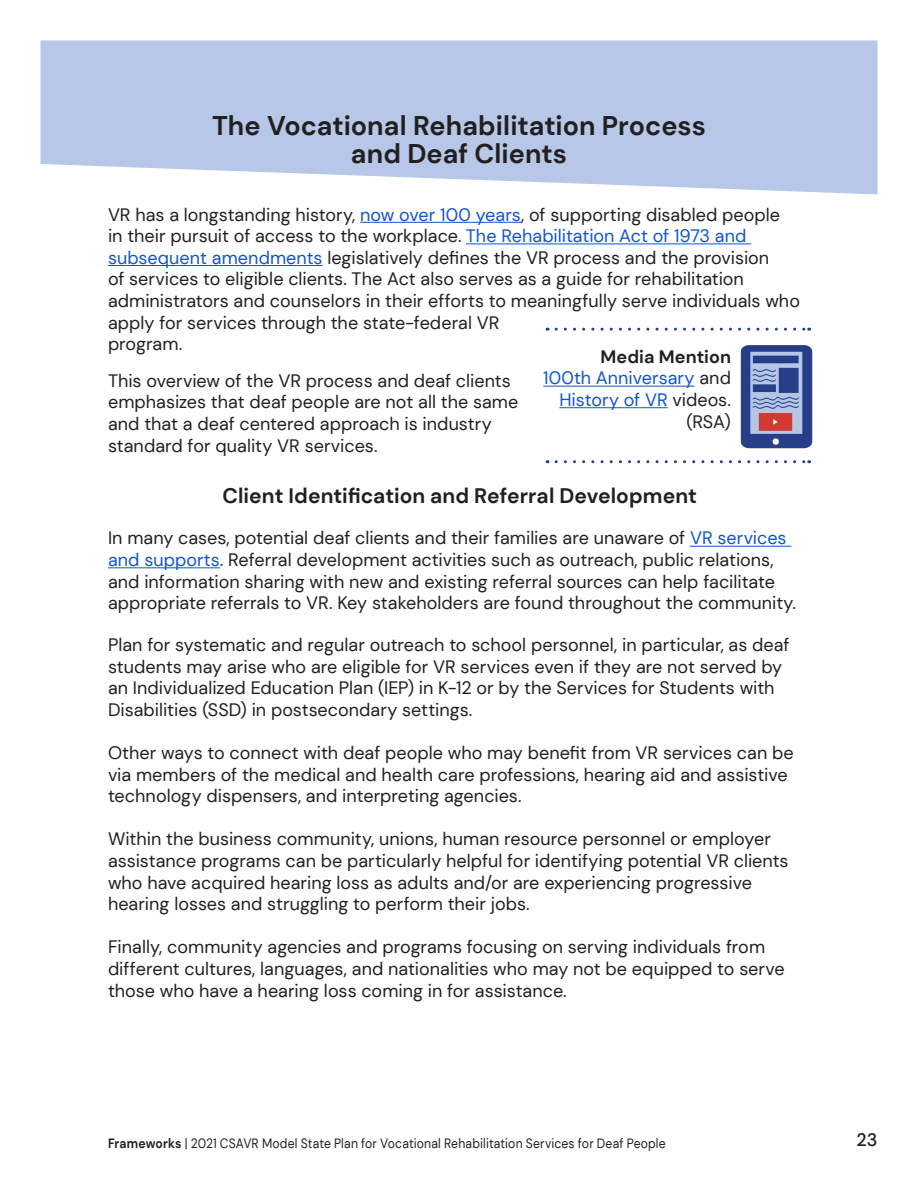
<style>
.page{position:relative;width:918px;height:1188px;background:#fff}
.page>*{position:absolute;margin:0;border:0;box-sizing:border-box;transform-origin:0 0}
.t1{font:700 27px/28.5px "DM Sans";color:#231f20;text-align:center}
.t2{font:700 21px "DM Sans";letter-spacing:.005em;color:#231f20}
.t3{font:18px/21.6px "DM Sans";color:#231f20}
.t4{font:18px/21.6px "DM Sans";color:#15c;text-align:right}
.t5{font:500 18px "DM Sans";color:#231f20}
.t6{font:13.5px "DM Sans";letter-spacing:.015em;color:#231f20;scale:.9 1}
.s1{color:#15c}
.s2{font-weight:700;color:#231f20}
.s3{color:#231f20}
.s4{font-weight:700}
</style>
<div class="page">
<svg style="left:40px;top:40px;width:838px;height:154px;background:#bdcce9"></svg>
<hr style="left:360px;top:222px;width:161px;height:1px;background:#15c">
<hr style="left:466px;top:243px;width:285px;height:1px;background:#15c">
<hr style="left:108px;top:265px;width:215px;height:1px;background:#15c">
<hr style="left:690px;top:546px;width:101px;height:1px;background:#15c">
<hr style="left:108px;top:567px;width:112px;height:1px;background:#15c">
<img style="left:740px;top:345px;width:73px;height:104px">
<hr style="left:543px;top:386px;width:152px;height:1px;background:#15c">
<hr style="left:559px;top:407px;width:109px;height:1px;background:#15c">
<svg style="left:556px;top:328px;width:254px;height:3px"></svg>
<svg style="left:556px;top:460px;width:254px;height:3px"></svg>
<p class="t1" style="left:212px;top:111px;width:495px">The Vocational Rehabilitation Process and Deaf Clients</p>
<p class="t3" style="left:108px;top:203px;width:694px">VR has a longstanding history, <span class="s1">now over 100 years</span>, of supporting disabled people<br>in their pursuit of access to the workplace. <span class="s1">The Rehabilitation Act of 1973 and subsequent amendments</span> legislatively defines the VR process and the provision<br>of services to eligible clients. The Act also serves as a guide for rehabilitation administrators and counselors in their efforts to meaningfully serve individuals who apply for services through the state-federal VR<br>program.</p>
<p class="t3" style="left:108px;top:370px;width:412px">This overview of the VR process and deaf clients emphasizes that deaf people are not all the same and that a deaf centered approach is industry standard for quality VR services.</p>
<p class="t2" style="left:222px;top:482px;width:476px">Client Identification and Referral Development</p>
<p class="t3" style="left:108px;top:527px;width:690px">In many cases, potential deaf clients and their families are unaware of <span class="s1">VR services and supports</span>. Referral development activities such as outreach, public relations, and information sharing with new and existing referral sources can help facilitate appropriate referrals to VR. Key stakeholders are found throughout the community.</p>
<p class="t3" style="left:108px;top:634px;width:683px">Plan for systematic and regular outreach to school personnel, in particular, as deaf students may arise who are eligible for VR services even if they are not served by an Individualized Education Plan (IEP) in K-12 or by the Services for Students with Disabilities (SSD) in postsecondary settings.</p>
<p class="t3" style="left:108px;top:742px;width:687px">Other ways to connect with deaf people who may benefit from VR services can be via members of the medical and health care professions, hearing aid and assistive technology dispensers, and interpreting agencies.</p>
<p class="t3" style="left:108px;top:828px;width:682px">Within the business community, unions, human resource personnel or employer assistance programs can be particularly helpful for identifying potential VR clients who have acquired hearing loss as adults and/or are experiencing progressive hearing losses and struggling to perform their jobs.</p>
<p class="t3" style="left:108px;top:936px;width:678px">Finally, community agencies and programs focusing on serving individuals from different cultures, languages, and nationalities who may not be equipped to serve those who have a hearing loss coming in for assistance.</p>
<p class="t4" style="left:543px;top:346px;width:189px"><span class="s2">Media Mention<br></span>100th Anniversary <span class="s3">and<br></span>History of VR <span class="s3">videos. (RSA)</span></p>
<p class="t6" style="left:108px;top:1135px;width:621px"><span class="s4">Frameworks</span> | 2021 CSAVR Model State Plan for Vocational Rehabilitation Services for Deaf People</p>
<p class="t5" style="left:857px;top:1129px;width:22px">23</p>
</div>
